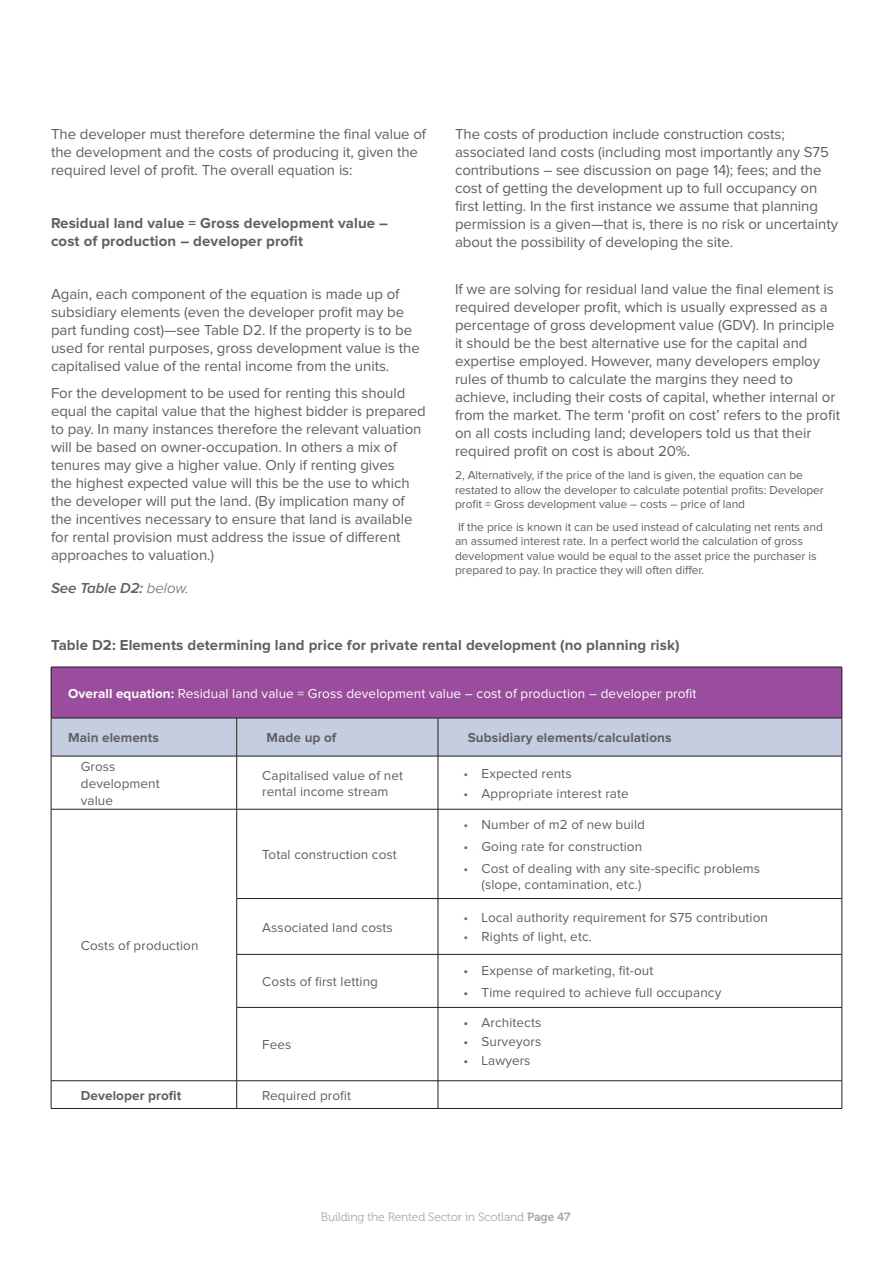
<style>
.page{position:relative;width:893px;height:1263px;background:#fff}
.page>*{position:absolute;margin:0;border:0;box-sizing:border-box;transform-origin:0 0}
.Body__Gray{font:15px/18px "Proxima Nova";letter-spacing:-.005em;color:#5f6062}
.Body__Gray-2{font:700 15px "Proxima Nova";letter-spacing:.005em;color:#5f6062}
.Header_Body__Gray{font:700 15px/18px "Proxima Nova";letter-spacing:.005em;color:#5f6062}
.Body__Gray-3{font:italic 600 15px "Proxima Nova";letter-spacing:-.005em;color:#5f6062}
.Header_Body__Gray-2{font:13.5px/16.5px "Proxima Nova";letter-spacing:.005em;color:#5f6062}
.t1{font:13.5px "Proxima Nova";letter-spacing:.005em;color:#fff}
.Header_Body__Gray-3{font:700 13.5px "Proxima Nova";letter-spacing:.005em;color:#5f6062}
.Body__Gray-4{font:12px/14.4px "Proxima Nova";letter-spacing:-.005em;color:#5f6062}
.t2{font:12px "Museo 300";letter-spacing:-.015em;color:#a8a9ad}
.s1{font-weight:300}
.s2{font-weight:700}
.s3{color:#9a4c9d}
.s4{font-family:"Museo 700"}
</style>
<div class="page">
<div style="left:51px;top:667px;width:791px;height:51px;background:#9a4c9d"></div>
<div style="left:52px;top:719px;width:790px;height:37px;background:#c5cee0"></div>
<hr style="left:51px;top:667px;width:186px;height:1px;background:#231f20">
<hr style="left:51px;top:667px;width:1px;height:51px;background:#231f20">
<hr style="left:237px;top:667px;width:201px;height:1px;background:#231f20">
<hr style="left:438px;top:667px;width:404px;height:1px;background:#231f20">
<hr style="left:842px;top:667px;width:1px;height:51px;background:#231f20">
<hr style="left:51px;top:718px;width:186px;height:1px;background:#231f20">
<hr style="left:51px;top:718px;width:1px;height:38px;background:#231f20">
<hr style="left:237px;top:718px;width:201px;height:1px;background:#231f20">
<hr style="left:236px;top:718px;width:1px;height:38px;background:#231f20">
<hr style="left:438px;top:718px;width:404px;height:1px;background:#231f20">
<hr style="left:438px;top:718px;width:1px;height:38px;background:#231f20">
<hr style="left:842px;top:718px;width:1px;height:38px;background:#231f20">
<hr style="left:51px;top:756px;width:186px;height:1px;background:#231f20">
<hr style="left:51px;top:756px;width:1px;height:53px;background:#231f20">
<hr style="left:237px;top:756px;width:201px;height:1px;background:#231f20">
<hr style="left:236px;top:756px;width:1px;height:53px;background:#231f20">
<hr style="left:438px;top:756px;width:404px;height:1px;background:#231f20">
<hr style="left:438px;top:756px;width:1px;height:53px;background:#231f20">
<hr style="left:842px;top:756px;width:1px;height:53px;background:#231f20">
<hr style="left:51px;top:809px;width:186px;height:1px;background:#231f20">
<hr style="left:51px;top:809px;width:1px;height:89px;background:#231f20">
<hr style="left:51px;top:898px;width:1px;height:56px;background:#231f20">
<hr style="left:51px;top:954px;width:1px;height:53px;background:#231f20">
<hr style="left:51px;top:1007px;width:1px;height:74px;background:#231f20">
<hr style="left:237px;top:809px;width:201px;height:1px;background:#231f20">
<hr style="left:236px;top:809px;width:1px;height:89px;background:#231f20">
<hr style="left:438px;top:809px;width:404px;height:1px;background:#231f20">
<hr style="left:438px;top:809px;width:1px;height:89px;background:#231f20">
<hr style="left:842px;top:809px;width:1px;height:89px;background:#231f20">
<hr style="left:237px;top:898px;width:201px;height:1px;background:#231f20">
<hr style="left:236px;top:899px;width:1px;height:55px;background:#231f20">
<hr style="left:438px;top:898px;width:404px;height:1px;background:#231f20">
<hr style="left:438px;top:899px;width:1px;height:55px;background:#231f20">
<hr style="left:842px;top:899px;width:1px;height:55px;background:#231f20">
<hr style="left:237px;top:954px;width:201px;height:1px;background:#231f20">
<hr style="left:236px;top:954px;width:1px;height:53px;background:#231f20">
<hr style="left:438px;top:954px;width:404px;height:1px;background:#231f20">
<hr style="left:438px;top:954px;width:1px;height:53px;background:#231f20">
<hr style="left:842px;top:954px;width:1px;height:53px;background:#231f20">
<hr style="left:237px;top:1007px;width:201px;height:1px;background:#231f20">
<hr style="left:236px;top:1007px;width:1px;height:74px;background:#231f20">
<hr style="left:438px;top:1007px;width:404px;height:1px;background:#231f20">
<hr style="left:438px;top:1007px;width:1px;height:74px;background:#231f20">
<hr style="left:842px;top:1007px;width:1px;height:74px;background:#231f20">
<hr style="left:51px;top:1080px;width:186px;height:1px;background:#231f20">
<svg style="left:51px;top:1081px;width:1px;height:27px"></svg>
<hr style="left:237px;top:1080px;width:201px;height:1px;background:#231f20">
<svg style="left:236px;top:1081px;width:1px;height:27px"></svg>
<hr style="left:438px;top:1080px;width:404px;height:1px;background:#231f20">
<svg style="left:438px;top:1081px;width:1px;height:27px"></svg>
<svg style="left:842px;top:1081px;width:1px;height:27px"></svg>
<hr style="left:51px;top:1108px;width:186px;height:1px;background:#231f20">
<hr style="left:237px;top:1108px;width:201px;height:1px;background:#231f20">
<hr style="left:438px;top:1108px;width:404px;height:1px;background:#231f20">
<p class="Body__Gray" style="left:51px;top:126px;width:377px">The developer must therefore determine the final value of the development and the costs of producing it, given the required level of profit. The overall equation is:</p>
<p class="Header_Body__Gray" style="left:51px;top:215px;width:338px">Residual land value = Gross development value – cost of production – developer profit</p>
<p class="Body__Gray" style="left:51px;top:286px;width:370px">Again, each component of the equation is made up of subsidiary elements (even the developer profit may be part funding cost)—see Table D2. If the property is to be used for rental purposes, gross development value is the capitalised value of the rental income from the units.</p>
<p class="Body__Gray" style="left:51px;top:385px;width:376px">For the development to be used for renting this should equal the capital value that the highest bidder is prepared to pay. In many instances therefore the relevant valuation will be based on owner-occupation. In others a mix of tenures may give a higher value. Only if renting gives<br>the highest expected value will this be the use to which the developer will put the land. (By implication many of the incentives necessary to ensure that land is available for rental provision must address the issue of different approaches to valuation.)</p>
<p class="Body__Gray-3" style="left:51px;top:581px;width:139px">See Table D2: <span class="s1">below.</span></p>
<p class="Body__Gray" style="left:455px;top:126px;width:384px">The costs of production include construction costs; associated land costs (including most importantly any S75 contributions – see discussion on page 14); fees; and the cost of getting the development up to full occupancy on first letting. In the first instance we assume that planning permission is a given—that is, there is no risk or uncertainty about the possibility of developing the site.</p>
<p class="Body__Gray" style="left:455px;top:281px;width:387px">If we are solving for residual land value the final element is required developer profit, which is usually expressed as a percentage of gross development value (GDV). In principle it should be the best alternative use for the capital and expertise employed. However, many developers employ rules of thumb to calculate the margins they need to achieve, including their costs of capital, whether internal or from the market. The term ‘profit on cost’ refers to the profit on all costs including land; developers told us that their required profit on cost is about 20%.</p>
<p class="Body__Gray-4" style="left:455px;top:469px;width:370px">2, Alternatively, if the price of the land is given, the equation can be restated to allow the developer to calculate potential profits: Developer profit = Gross development value – costs – price of land</p>
<p class="Body__Gray-4" style="left:455px;top:520px;width:369px">If the price is known it can be used instead of calculating net rents and an assumed interest rate. In a perfect world the calculation of gross development value would be equal to the asset price the purchaser is prepared to pay. In practice they will often differ.</p>
<p class="Body__Gray-2" style="left:51px;top:638px;width:630px">Table D2: Elements determining land price for private rental development (no planning risk)</p>
<p class="t1" style="left:68px;top:687px;width:630px"><span class="s2">Overall equation:</span> Residual land value = Gross development value – cost of production – developer profit</p>
<p class="Header_Body__Gray-3" style="left:68px;top:732px;width:92px">Main elements</p>
<p class="Header_Body__Gray-3" style="left:266px;top:732px;width:71px">Made up of</p>
<p class="Header_Body__Gray-3" style="left:468px;top:732px;width:205px">Subsidiary elements/calculations</p>
<p class="Header_Body__Gray-2" style="left:81px;top:759px;width:80px">Gross development value</p>
<p class="Header_Body__Gray-2" style="left:262px;top:767px;width:142px">Capitalised value of net rental income stream</p>
<p class="Header_Body__Gray-2" style="left:464px;top:766px;width:110px"><span class="s3">•</span> Expected rents</p>
<p class="Header_Body__Gray-2" style="left:464px;top:785px;width:167px"><span class="s3">•</span> Appropriate interest rate</p>
<p class="Header_Body__Gray-2" style="left:262px;top:847px;width:136px">Total construction cost</p>
<p class="Header_Body__Gray-2" style="left:81px;top:938px;width:119px">Costs of production</p>
<p class="Header_Body__Gray-2" style="left:262px;top:920px;width:132px">Associated land costs</p>
<p class="Header_Body__Gray-2" style="left:262px;top:974px;width:117px">Costs of first letting</p>
<p class="Header_Body__Gray-2" style="left:262px;top:1037px;width:31px">Fees</p>
<p class="Header_Body__Gray-3" style="left:81px;top:1089px;width:102px">Developer profit</p>
<p class="Header_Body__Gray-2" style="left:262px;top:1088px;width:90px">Required profit</p>
<p class="Header_Body__Gray-2" style="left:464px;top:817px;width:183px"><span class="s3">•</span> Number of m2 of new build</p>
<p class="Header_Body__Gray-2" style="left:464px;top:839px;width:180px"><span class="s3">•</span> Going rate for construction</p>
<p class="Header_Body__Gray-2" style="left:482px;top:861px;width:280px;text-indent:-18px"><span class="s3">•</span> Cost of dealing with any site-specific problems (slope, contamination, etc.)</p>
<p class="Header_Body__Gray-2" style="left:464px;top:910px;width:306px"><span class="s3">•</span> Local authority requirement for S75 contribution</p>
<p class="Header_Body__Gray-2" style="left:464px;top:929px;width:130px"><span class="s3">•</span> Rights of light, etc.</p>
<p class="Header_Body__Gray-2" style="left:464px;top:963px;width:191px">• Expense of marketing, fit-out</p>
<p class="Header_Body__Gray-2" style="left:464px;top:985px;width:259px">• Time required to achieve full occupancy</p>
<p class="Header_Body__Gray-2" style="left:464px;top:1014px;width:79px">• Architects</p>
<p class="Header_Body__Gray-2" style="left:464px;top:1033px;width:79px">• Surveyors</p>
<p class="Header_Body__Gray-2" style="left:464px;top:1052px;width:69px">• Lawyers</p>
<p class="t2" style="left:321px;top:1210px;width:251px">Building the Rented Sector in Scotland <span class="s4">Page 47</span></p>
</div>
